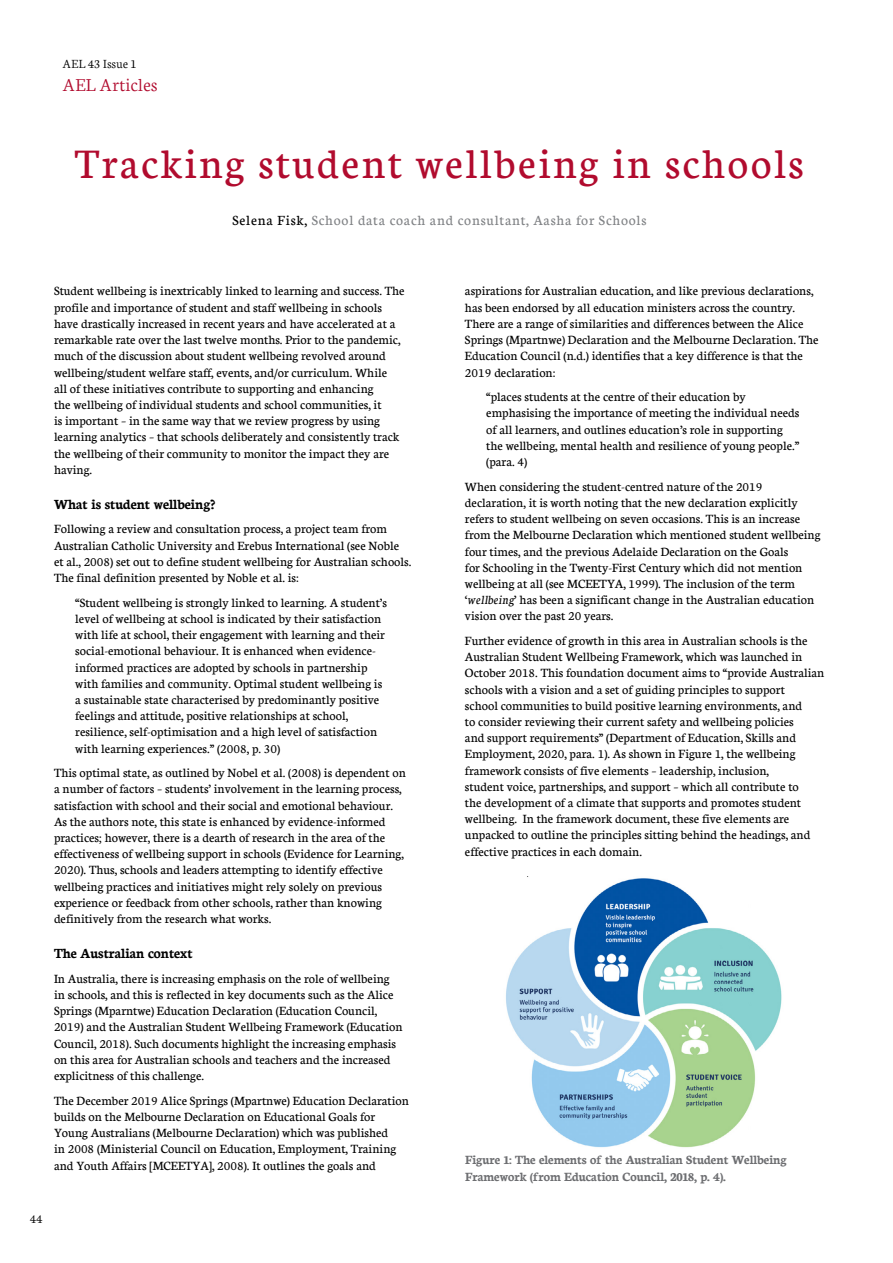
<style>
.page{position:relative;width:893px;height:1263px;background:#fff}
.page>*{position:absolute;margin:0;border:0;box-sizing:border-box;transform-origin:0 0}
.t1{font:45px "Neuton";letter-spacing:.05em;color:#b10b2e}
.t2{font:300 19.5px "Neuton";color:#b10b2e}
.t3{font:15px "Neuton";letter-spacing:.05em;color:#808285}
.t4{font:700 15px "Neuton";color:#000}
.t5{font:13.5px/16.2px "Neuton";color:#000}
.t6{font:700 13.5px/16.2px "Neuton";color:#6d6e71}
.t7{font:300 13.35px "Neuton";color:#000}
.s1{color:#000}
.s2{font-style:italic}
</style>
<div class="page">
<img style="left:506px;top:876px;width:276px;height:272px">
<p class="t7" style="left:62px;top:55px;width:75px">AEL 43 Issue 1</p>
<h2 class="t2" style="left:63px;top:72px;width:96px">AEL Articles</h2>
<h1 class="t1" style="left:75px;top:137px;width:730px">Tracking student wellbeing in schools</h1>
<p class="t3" style="left:232px;top:211px;width:416px"><span class="s1">Selena Fisk,</span> School data coach and consultant, Aasha for Schools</p>
<p class="t5" style="left:54px;top:283px;width:352px">Student wellbeing is inextricably linked to learning and success. The profile and importance of student and staff wellbeing in schools have drastically increased in recent years and have accelerated at a remarkable rate over the last twelve months. Prior to the pandemic, much of the discussion about student wellbeing revolved around wellbeing/student welfare staff, events, and/or curriculum. While<br>all of these initiatives contribute to supporting and enhancing<br>the wellbeing of individual students and school communities, it<br>is important – in the same way that we review progress by using learning analytics – that schools deliberately and consistently track the wellbeing of their community to monitor the impact they are having.</p>
<p class="t4" style="left:54px;top:494px;width:162px">What is student wellbeing?</p>
<p class="t5" style="left:54px;top:520px;width:359px">Following a review and consultation process, a project team from Australian Catholic University and Erebus International (see Noble et al., 2008) set out to define student wellbeing for Australian schools.<br>The final definition presented by Noble et al. is:</p>
<p class="t5" style="left:75px;top:594px;width:313px">“Student wellbeing is strongly linked to learning. A student’s level of wellbeing at school is indicated by their satisfaction with life at school, their engagement with learning and their social-emotional behaviour. It is enhanced when evidence&shy;informed practices are adopted by schools in partnership with families and community. Optimal student wellbeing is a sustainable state characterised by predominantly positive feelings and attitude, positive relationships at school, resilience, self-optimisation and a high level of satisfaction with learning experiences.” (2008, p. 30)</p>
<p class="t5" style="left:54px;top:764px;width:353px">This optimal state, as outlined by Nobel et al. (2008) is dependent on a number of factors – students’ involvement in the learning process, satisfaction with school and their social and emotional behaviour.<br>As the authors note, this state is enhanced by evidence-informed practices; however, there is a dearth of research in the area of the effectiveness of wellbeing support in schools (Evidence for Learning, 2020). Thus, schools and leaders attempting to identify effective wellbeing practices and initiatives might rely solely on previous experience or feedback from other schools, rather than knowing definitively from the research what works.</p>
<p class="t4" style="left:54px;top:944px;width:140px">The Australian context</p>
<p class="t5" style="left:54px;top:970px;width:350px">In Australia, there is increasing emphasis on the role of wellbeing in schools, and this is reflected in key documents such as the Alice Springs (Mparntwe) Education Declaration (Education Council, 2019) and the Australian Student Wellbeing Framework (Education Council, 2018). Such documents highlight the increasing emphasis on this area for Australian schools and teachers and the increased explicitness of this challenge.</p>
<p class="t5" style="left:54px;top:1092px;width:357px">The December 2019 Alice Springs (Mpartnwe) Education Declaration builds on the Melbourne Declaration on Educational Goals for Young Australians (Melbourne Declaration) which was published<br>in 2008 (Ministerial Council on Education, Employment, Training and Youth Affairs [MCEETYA], 2008). It outlines the goals and</p>
<p class="t7" style="left:30px;top:1210px;width:14px">44</p>
<p class="t5" style="left:465px;top:283px;width:355px">aspirations for Australian education, and like previous declarations, has been endorsed by all education ministers across the country.<br>There are a range of similarities and differences between the Alice Springs (Mpartnwe) Declaration and the Melbourne Declaration. The Education Council (n.d.) identifies that a key difference is that the 2019 declaration:</p>
<p class="t5" style="left:486px;top:388px;width:315px">“places students at the centre of their education by emphasising the importance of meeting the individual needs of all learners, and outlines education’s role in supporting the wellbeing, mental health and resilience of young people.” (para. 4)</p>
<p class="t5" style="left:465px;top:478px;width:357px">When considering the student-centred nature of the 2019 declaration, it is worth noting that the new declaration explicitly refers to student wellbeing on seven occasions. This is an increase from the Melbourne Declaration which mentioned student wellbeing four times, and the previous Adelaide Declaration on the Goals<br>for Schooling in the Twenty-First Century which did not mention wellbeing at all (see MCEETYA, 1999). The inclusion of the term <span class="s2">‘wellbeing’</span> has been a significant change in the Australian education vision over the past 20 years.</p>
<p class="t5" style="left:465px;top:632px;width:361px">Further evidence of growth in this area in Australian schools is the Australian Student Wellbeing Framework, which was launched in October 2018. This foundation document aims to “provide Australian schools with a vision and a set of guiding principles to support<br>school communities to build positive learning environments, and<br>to consider reviewing their current safety and wellbeing policies<br>and support requirements” (Department of Education, Skills and Employment, 2020, para. 1). As shown in Figure 1, the wellbeing framework consists of five elements – leadership, inclusion,<br>student voice, partnerships, and support – which all contribute to<br>the development of a climate that supports and promotes student wellbeing. In the framework document, these five elements are unpacked to outline the principles sitting behind the headings, and effective practices in each domain.</p>
<p class="t6" style="left:465px;top:1151px;width:323px">Figure 1: The elements of the Australian Student Wellbeing<br>Framework (from Education Council, 2018, p. 4).</p>
</div>
